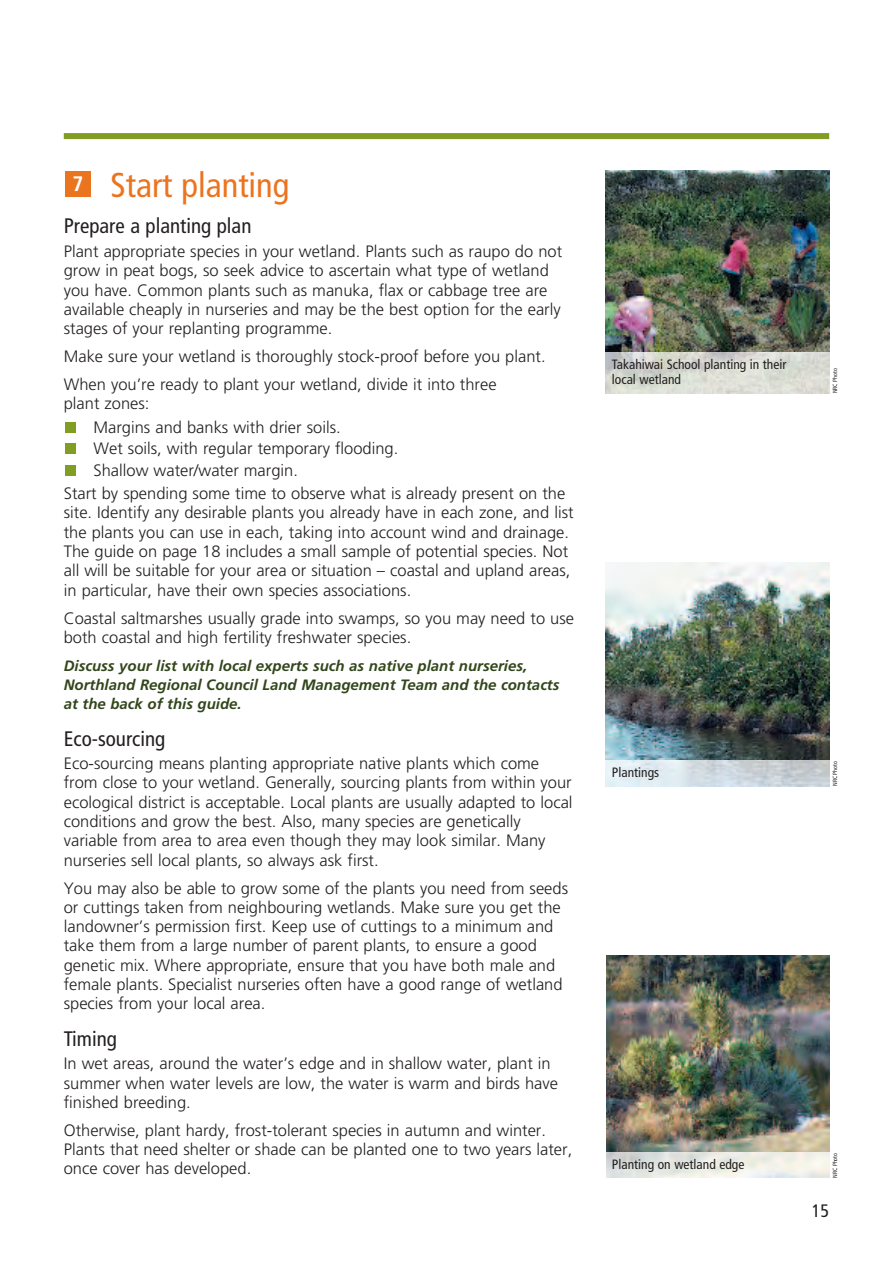
<style>
.page{position:relative;width:893px;height:1263px;background:#fff}
.page>*{position:absolute;margin:0;border:0;box-sizing:border-box;transform-origin:0 0}
.t1{font:condensed 34.5px "Frutiger";color:#eb741f}
.t2{font:condensed 21px "Frutiger";color:#231f20}
.t3{font:700 condensed 21px "Frutiger";color:#fff}
.t4{font:condensed 18px "Frutiger";color:#231f20}
.t5{font:300 16.5px/19.4px "Frutiger Maori";color:#231f20}
.t6{font:italic 700 15px/19.4px "Frutiger";color:#32461b}
.t7{font:condensed 13.5px/15px "Frutiger";color:#231f20}
.t8{font:condensed 6px "Frutiger";color:#231f20}
</style>
<div class="page">
<div style="left:64px;top:133px;width:765px;height:6px;background:#829d24"></div>
<div style="left:65px;top:172px;width:26px;height:25px;background:#eb741f"></div>
<div style="left:65px;top:465px;width:11px;height:11px;background:#829d24"></div>
<div style="left:65px;top:443px;width:11px;height:11px;background:#829d24"></div>
<div style="left:65px;top:422px;width:11px;height:11px;background:#829d24"></div>
<img style="left:606px;top:170px;width:223px;height:183px">
<img style="left:607px;top:956px;width:222px;height:196px">
<svg style="left:606px;top:1152px;width:1px;height:26px"></svg>
<img style="left:606px;top:353px;width:223px;height:40px">
<img style="left:606px;top:563px;width:223px;height:198px">
<h1 class="t1" style="left:111px;top:171px;width:180px">Start planting</h1>
<p class="t2" style="left:64px;top:218px;width:189px">Prepare a planting plan</p>
<p class="t5" style="left:64px;top:243px;width:500px">Plant appropriate species in your wetland. Plants such as raupo do not grow in peat bogs, so seek advice to ascertain what type of wetland you have. Common plants such as manuka, flax or cabbage tree are available cheaply in nurseries and may be the best option for the early stages of your replanting programme.</p>
<p class="t5" style="left:64px;top:344px;width:483px;line-height:27.8px">Make sure your wetland is thoroughly stock-proof before you plant.<br>When you’re ready to plant your wetland, divide it into three</p>
<p class="t5" style="left:94px;top:393px;width:249px;line-height:23.5px;text-indent:-30px">plant zones:<br>Margins and banks with drier soils.</p>
<p class="t5" style="left:94px;top:439px;width:306px;line-height:21.5px">Wet soils, with regular temporary flooding.<br>Shallow water/water margin.</p>
<p class="t5" style="left:64px;top:485px;width:511px">Start by spending some time to observe what is already present on the site. Identify any desirable plants you already have in each zone, and list the plants you can use in each, taking into account wind and drainage.<br>The guide on page 18 includes a small sample of potential species. Not all will be suitable for your area or situation – coastal and upland areas, in particular, have their own species associations.</p>
<p class="t5" style="left:64px;top:609px;width:512px">Coastal saltmarshes usually grade into swamps, so you may need to use both coastal and high fertility freshwater species.</p>
<p class="t6" style="left:64px;top:657px;width:497px">Discuss your list with local experts such as native plant nurseries,<br>Northland Regional Council Land Management Team and the contacts at the back of this guide.</p>
<p class="t2" style="left:64px;top:730px;width:103px">Eco-sourcing</p>
<p class="t5" style="left:64px;top:755px;width:510px">Eco-sourcing means planting appropriate native plants which come from close to your wetland. Generally, sourcing plants from within your ecological district is acceptable. Local plants are usually adapted to local conditions and grow the best. Also, many species are genetically variable from area to area even though they may look similar. Many nurseries sell local plants, so always ask first.</p>
<p class="t5" style="left:64px;top:879px;width:506px">You may also be able to grow some of the plants you need from seeds or cuttings taken from neighbouring wetlands. Make sure you get the landowner’s permission first. Keep use of cuttings to a minimum and take them from a large number of parent plants, to ensure a good genetic mix. Where appropriate, ensure that you have both male and female plants. Specialist nurseries often have a good range of wetland species from your local area.</p>
<p class="t2" style="left:64px;top:1030px;width:55px">Timing</p>
<p class="t5" style="left:64px;top:1055px;width:496px">In wet areas, around the water’s edge and in shallow water, plant in summer when water levels are low, the water is warm and birds have finished breeding.</p>
<p class="t5" style="left:64px;top:1121px;width:510px">Otherwise, plant hardy, frost-tolerant species in autumn and winter.<br>Plants that need shelter or shade can be planted one to two years later, once cover has developed.</p>
<p class="t3" style="left:73px;top:175px;width:12px">7</p>
<p class="t7" style="left:612px;top:358px;width:176px">Takahiwai School planting in their local wetland</p>
<p class="t8" style="left:833px;top:393px;width:26px;rotate:-90deg">NRC Photo</p>
<p class="t7" style="left:612px;top:766px;width:49px">Plantings</p>
<p class="t8" style="left:833px;top:786px;width:26px;rotate:-90deg">NRC Photo</p>
<p class="t7" style="left:612px;top:1158px;width:134px">Planting on wetland edge</p>
<p class="t8" style="left:833px;top:1178px;width:26px;rotate:-90deg">NRC Photo</p>
<p class="t4" style="left:812px;top:1203px;width:19px">15</p>
</div>
